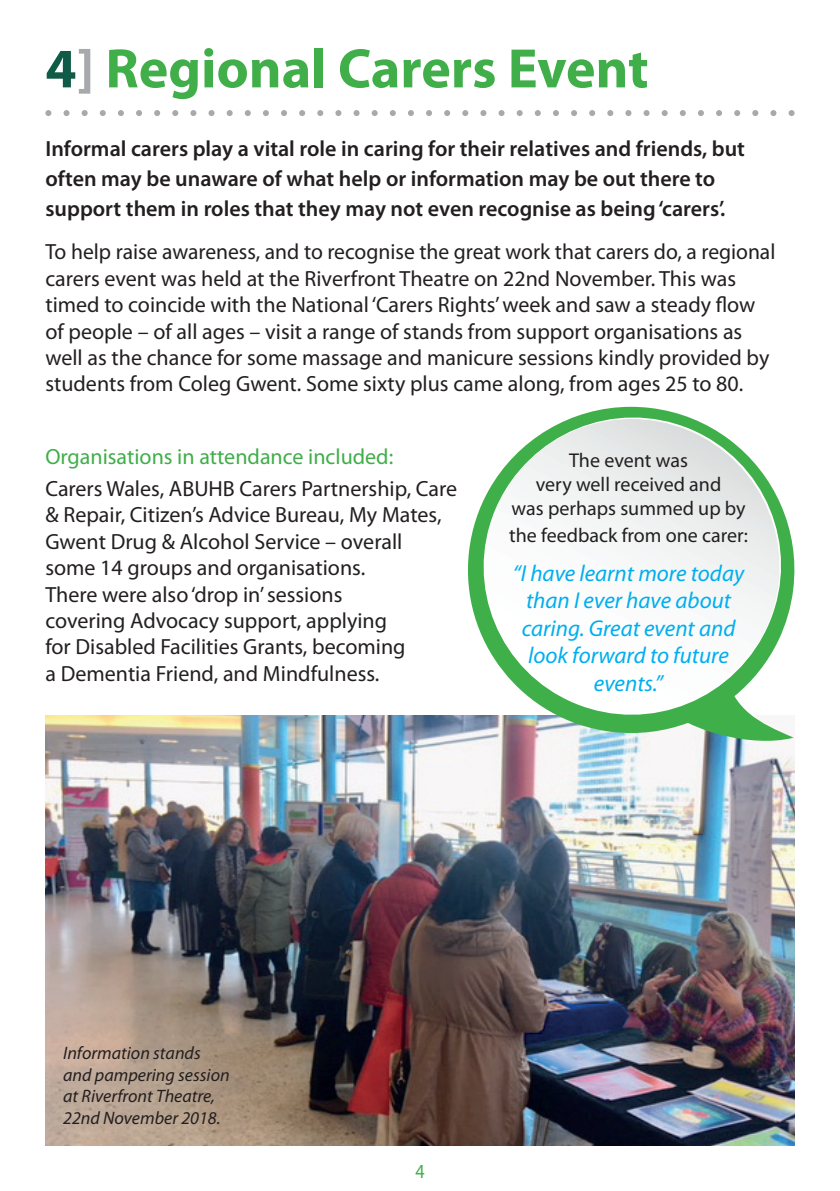
<style>
.page{position:relative;width:840px;height:1191px;background:#fff}
.page>*{position:absolute;margin:0;border:0;box-sizing:border-box;transform-origin:0 0}
.t1{font:700 56px "Myriad Pro";color:#40ae49}
.t2{font:italic 23px/27.6px "Myriad Pro";color:#00aeef;text-align:center}
.t3{font:22px/26.4px "Myriad Pro";color:#231f20}
.t4{font:600 22px/30px "Myriad Pro";color:#231f20}
.t5{font:22px "Myriad Pro";color:#40ae49}
.t6{font:20px/24px "Myriad Pro";color:#231f20;text-align:center}
.t7{font:20px "Myriad Pro";color:#40ae49;scale:.9 1}
.t8{font:italic 18px/21.6px "Myriad Pro";color:#231f20}
.s1{color:#105a48}
.s2{color:#a8a9ad}
</style>
<div class="page">
<svg style="left:45px;top:110px;width:749px;height:6px"></svg>
<img style="left:45px;top:715px;width:749px;height:430px">
<svg style="left:467px;top:734px;width:327px;height:8px"></svg>
<svg style="left:569px;top:406px;width:124px;height:13px;fill:#3faf49"></svg>
<svg style="left:463px;top:419px;width:332px;height:315px"></svg>
<h1 class="t1" style="left:45px;top:32px;width:604px"><span class="s1">4</span><span class="s2">]</span> Regional Carers Event</h1>
<p class="t4" style="left:45px;top:133px;width:700px">Informal carers play a vital role in caring for their relatives and friends, but often may be unaware of what help or information may be out there to support them in roles that they may not even recognise as being ‘carers’.</p>
<p class="t3" style="left:45px;top:238px;width:731px">To help raise awareness, and to recognise the great work that carers do, a regional carers event was held at the Riverfront Theatre on 22nd November. This was timed to coincide with the National ‘Carers Rights’ week and saw a steady ow of people – of all ages – visit a range of stands from support organisations as well as the chance for some massage and manicure sessions kindly provided by students from Coleg Gwent. Some sixty plus came along, from ages 25 to 80.</p>
<p class="t5" style="left:45px;top:443px;width:349px">Organisations in attendance included:</p>
<p class="t3" style="left:45px;top:475px;width:413px">Carers Wales, ABUHB Carers Partnership, Care &amp; Repair, Citizen’s Advice Bureau, My Mates, Gwent Drug &amp; Alcohol Service – overall some 14 groups and organisations.<br>There were also ‘drop in’ sessions<br>covering Advocacy support, applying<br>for Disabled Facilities Grants, becoming<br>a Dementia Friend, and Mindfulness.</p>
<p class="t6" style="left:511px;top:448px;width:235px">The event was<br>very well received and<br>was perhaps summed up by</p>
<p class="t6" style="left:509px;top:522px;width:240px">the feedback from one carer:</p>
<p class="t2" style="left:512px;top:558px;width:233px">“I have learnt more today than I ever have about caring. Great event and look forward to future events.”</p>
<p class="t8" style="left:63px;top:1041px;width:168px">Information stands and pampering session at Riverfront Theatre,<br>22nd November 2018.</p>
<p class="t7" style="left:415px;top:1158px;width:12px">4</p>
</div>
